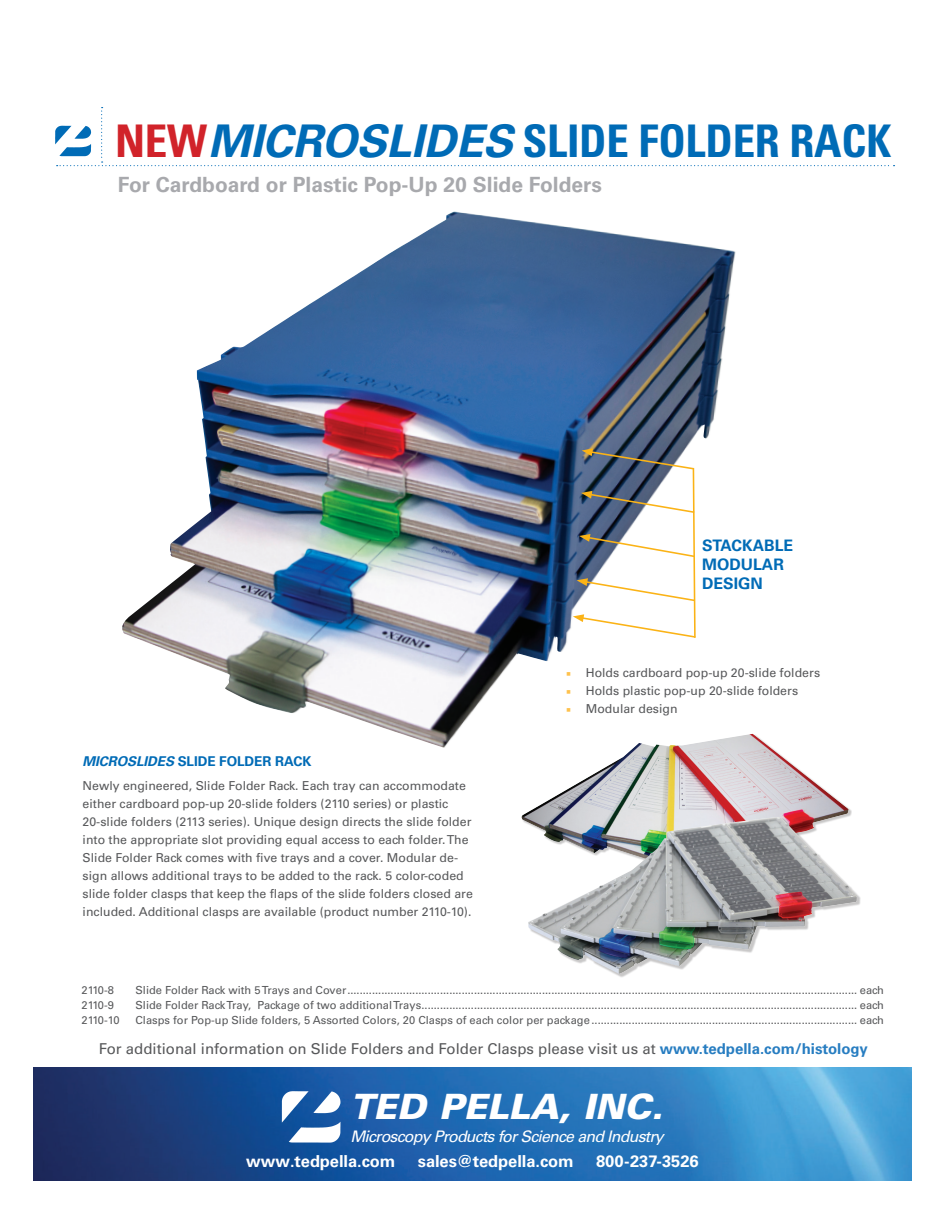
<style>
.page{position:relative;width:945px;height:1215px;background:#fff}
.page>*{position:absolute;margin:0;border:0;box-sizing:border-box;transform-origin:0 0}
.t1{font:700 condensed 45px "Univers LT Std";letter-spacing:-.005em;color:#006bb6}
.t2{font:italic 900 34.95px "Univers LT Std";color:#fff}
.t3{font:700 21px "Univers LT Std";color:#a8a9ad}
.t4{font:700 16.5px "Univers LT Std";letter-spacing:-.005em;color:#fff}
.t5{font:italic 15.9px "Univers LT Std";letter-spacing:-.05em;color:#fff}
.t6{font:700 15.9px/19px "Univers LT Std";color:#006bb6}
.t7{font:15px "Univers LT Std";color:#57585a}
.t8{font:700 13.5px "Univers LT Std";letter-spacing:-.005em;color:#006bb6}
.t9{font:12.3px/18px "Univers LT Std";color:#57585a}
.t10{font:11.1px "Univers LT Std";color:#57585a}
.s1{color:#d1232a}
.s2{font-style:italic;font-stretch:normal}
.s3{font-style:italic}
.s4{font-family:"Minion Pro";font-weight:700;color:#fec14c}
.s5{font-weight:700;color:#277dc1}
</style>
<div class="page">
<img style="left:55px;top:128px;width:2px;height:17px">
<svg style="left:57px;top:107px;width:838px;height:59px"></svg>
<img style="left:34px;top:1068px;width:877px;height:112px">
<img style="left:280px;top:1091px;width:62px;height:52px">
<img style="left:122px;top:212px;width:614px;height:536px">
<svg style="left:573px;top:448px;width:124px;height:191px"></svg>
<img style="left:521px;top:734px;width:328px;height:90px">
<img style="left:528px;top:817px;width:329px;height:157px">
<svg style="left:561px;top:744px;width:19px;height:15px"></svg>
<p class="t1" style="left:115px;top:113px;width:778px"><span class="s1">NEW</span> <span class="s2">MICROSLIDES</span> SLIDE FOLDER RACK</p>
<p class="t3" style="left:118px;top:172px;width:486px">For Cardboard or Plastic Pop-Up 20 Slide Folders</p>
<p class="t6" style="left:702px;top:536px;width:93px">STACKABLE<br>MODULAR<br>DESIGN</p>
<p class="t8" style="left:83px;top:753px;width:230px"><span class="s3">MICROSLIDES</span> SLIDE FOLDER RACK</p>
<p class="t9" style="left:83px;top:776px;width:392px">Newly engineered, Slide Folder Rack. Each tray can accommodate either cardboard pop-up 20-slide folders (2110 series) or plastic 20-slide folders (2113 series). Unique design directs the slide folder into the appropriate slot providing equal access to each folder. The Slide Folder Rack comes with five trays and a cover. Modular de&shy;sign allows additional trays to be added to the rack. 5 color-coded slide folder clasps that keep the flaps of the slide folders closed are included. Additional clasps are available (product number 2110-10).</p>
<p class="t9" style="left:566px;top:664px;width:256px"><span class="s4">■</span> Holds cardboard pop-up 20-slide folders</p>
<p class="t9" style="left:566px;top:682px;width:234px"><span class="s4">■</span> Holds plastic pop-up 20-slide folders</p>
<p class="t9" style="left:566px;top:700px;width:113px"><span class="s4">■</span> Modular design</p>
<p class="t10" style="left:82px;top:984px;width:34px">2110-8</p>
<p class="t10" style="left:136px;top:984px;width:750px">Slide Folder Rack with 5 Trays and Cover..................................................................................................................................................................... each</p>
<p class="t10" style="left:82px;top:999px;width:34px">2110-9</p>
<p class="t10" style="left:136px;top:999px;width:750px">Slide Folder Rack Tray, Package of two additional Trays............................................................................................................................................. each</p>
<p class="t10" style="left:82px;top:1013px;width:40px">2110-10</p>
<p class="t10" style="left:136px;top:1013px;width:750px">Clasps for Pop-up Slide folders, 5 Assorted Colors, 20 Clasps of each color per package ...................................................................................... each</p>
<p class="t7" style="left:99px;top:1039px;width:771px">For additional information on Slide Folders and Folder Clasps please visit us at <span class="s5">www.tedpella.com/histology</span></p>
<h2 class="t2" style="left:350px;top:1084px;width:314px">TED PELLA, INC.</h2>
<h3 class="t5" style="left:350px;top:1127px;width:315px">Microscopy Products for Science and Industry</h3>
<h3 class="t4" style="left:246px;top:1151px;width:151px">www.tedpella.com</h3>
<h3 class="t4" style="left:418px;top:1151px;width:157px">sales@tedpella.com</h3>
<h3 class="t4" style="left:596px;top:1151px;width:104px">800-237-3526</h3>
</div>
